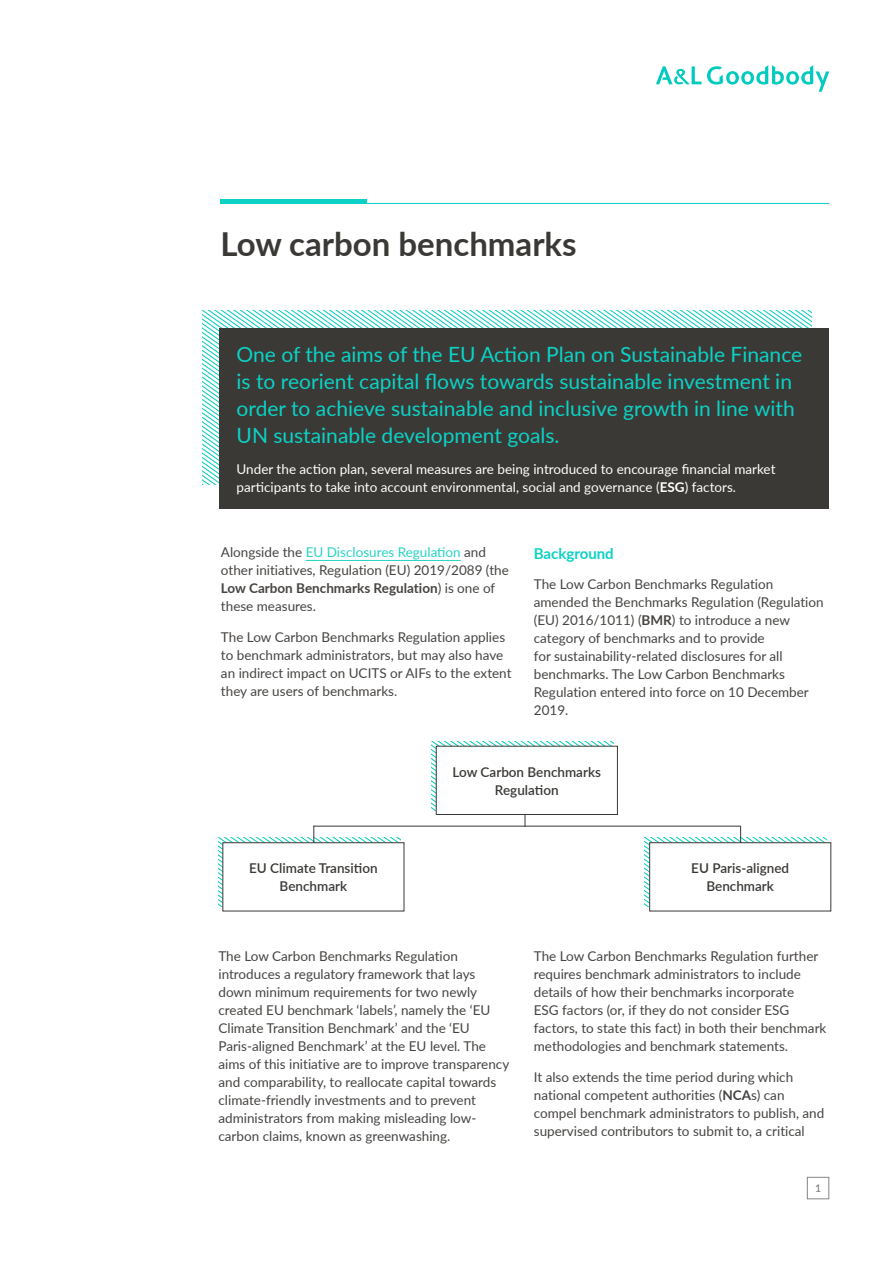
<style>
.page{position:relative;width:893px;height:1263px;background:#fff}
.page>*{position:absolute;margin:0;border:0;box-sizing:border-box;transform-origin:0 0}
.t1{font:700 33px "Lato";color:#3b3936}
.t2{font:21px/27px "Lato";color:#0bd2c5}
.t3{font:700 15px "Lato";color:#0bd2c5}
.t4{font:13.5px/18px "Lato";color:#464442}
.t5{font:13.5px/18px "Lato";color:#fff}
.t6{font:600 13.5px/18px "Lato";color:#3b3936;text-align:center}
.t7{font:10.5px "Lato";color:#6f6f6e}
.s1{font-weight:700}
.s2{color:#28d3c6}
</style>
<div class="page">
<svg style="left:656px;top:66px;width:45px;height:18px"></svg>
<svg style="left:707px;top:65px;width:122px;height:27px"></svg>
<div style="left:807px;top:1177px;width:22px;height:22px;border:1px solid #858585"></div>
<hr style="left:306px;top:560px;width:155px;height:1px;background:#28d3c6">
<hr style="left:220px;top:203px;width:609px;height:1px;background:#0bd2c5">
<div style="left:220px;top:199px;width:147px;height:5px;background:#0bd2c5"></div>
<svg style="left:553px;top:311px;width:259px;height:17px"></svg>
<div style="left:220px;top:328px;width:609px;height:181px;background:#3b3936"></div>
<hr style="left:313px;top:826px;width:427px;height:1px;background:#3b3936">
<hr style="left:313px;top:826px;width:1px;height:51px;background:#3b3936">
<hr style="left:740px;top:826px;width:1px;height:51px;background:#3b3936">
<svg style="left:218px;top:838px;width:187px;height:74px"></svg>
<svg style="left:645px;top:838px;width:187px;height:74px"></svg>
<hr style="left:525px;top:775px;width:1px;height:52px;background:#3b3936">
<svg style="left:431px;top:741px;width:187px;height:74px"></svg>
<h1 class="t1" style="left:220px;top:220px;width:358px">Low carbon benchmarks</h1>
<h2 class="t2" style="left:237px;top:340px;width:567px">One of the aims of the EU Action Plan on Sustainable Finance is to reorient capital flows towards sustainable investment in order to achieve sustainable and inclusive growth in line with UN sustainable development goals.</h2>
<p class="t5" style="left:237px;top:460px;width:540px">Under the action plan, several measures are being introduced to encourage financial market participants to take into account environmental, social and governance (<span class="s1">ESG</span>) factors.</p>
<p class="t4" style="left:221px;top:543px;width:289px">Alongside the <span class="s2">EU Disclosures Regulation</span> and other initiatives, Regulation (EU) 2019/2089 (the <span class="s1">Low Carbon Benchmarks Regulation</span>) is one of these measures.</p>
<p class="t4" style="left:221px;top:628px;width:292px">The Low Carbon Benchmarks Regulation applies to benchmark administrators, but may also have an indirect impact on UCITS or AIFs to the extent they are users of benchmarks.</p>
<p class="t3" style="left:534px;top:542px;width:81px">Background</p>
<p class="t4" style="left:534px;top:575px;width:291px">The Low Carbon Benchmarks Regulation amended the Benchmarks Regulation (Regulation (EU) 2016/1011) (<span class="s1">BMR</span>) to introduce a new category of benchmarks and to provide<br>for sustainability-related disclosures for all benchmarks. The Low Carbon Benchmarks Regulation entered into force on 10 December 2019.</p>
<p class="t6" style="left:453px;top:762px;width:150px">Low Carbon Benchmarks<br>Regulation</p>
<p class="t6" style="left:249px;top:859px;width:130px">EU Climate Transition<br>Benchmark</p>
<p class="t6" style="left:691px;top:859px;width:99px">EU Paris-aligned<br>Benchmark</p>
<p class="t4" style="left:218px;top:947px;width:292px">The Low Carbon Benchmarks Regulation introduces a regulatory framework that lays down minimum requirements for two newly created EU benchmark ‘labels’, namely the ‘EU Climate Transition Benchmark’ and the ‘EU Paris-aligned Benchmark’ at the EU level. The aims of this initiative are to improve transparency and comparability, to reallocate capital towards climate-friendly investments and to prevent administrators from making misleading low&shy;carbon claims, known as greenwashing.</p>
<p class="t4" style="left:534px;top:947px;width:294px">The Low Carbon Benchmarks Regulation further requires benchmark administrators to include details of how their benchmarks incorporate<br>ESG factors (or, if they do not consider ESG factors, to state this fact) in both their benchmark methodologies and benchmark statements.</p>
<p class="t4" style="left:534px;top:1067px;width:292px">It also extends the time period during which national competent authorities (<span class="s1">NCA</span>s) can compel benchmark administrators to publish, and supervised contributors to submit to, a critical</p>
<p class="t7" style="left:815px;top:1181px;width:8px">1</p>
</div>
